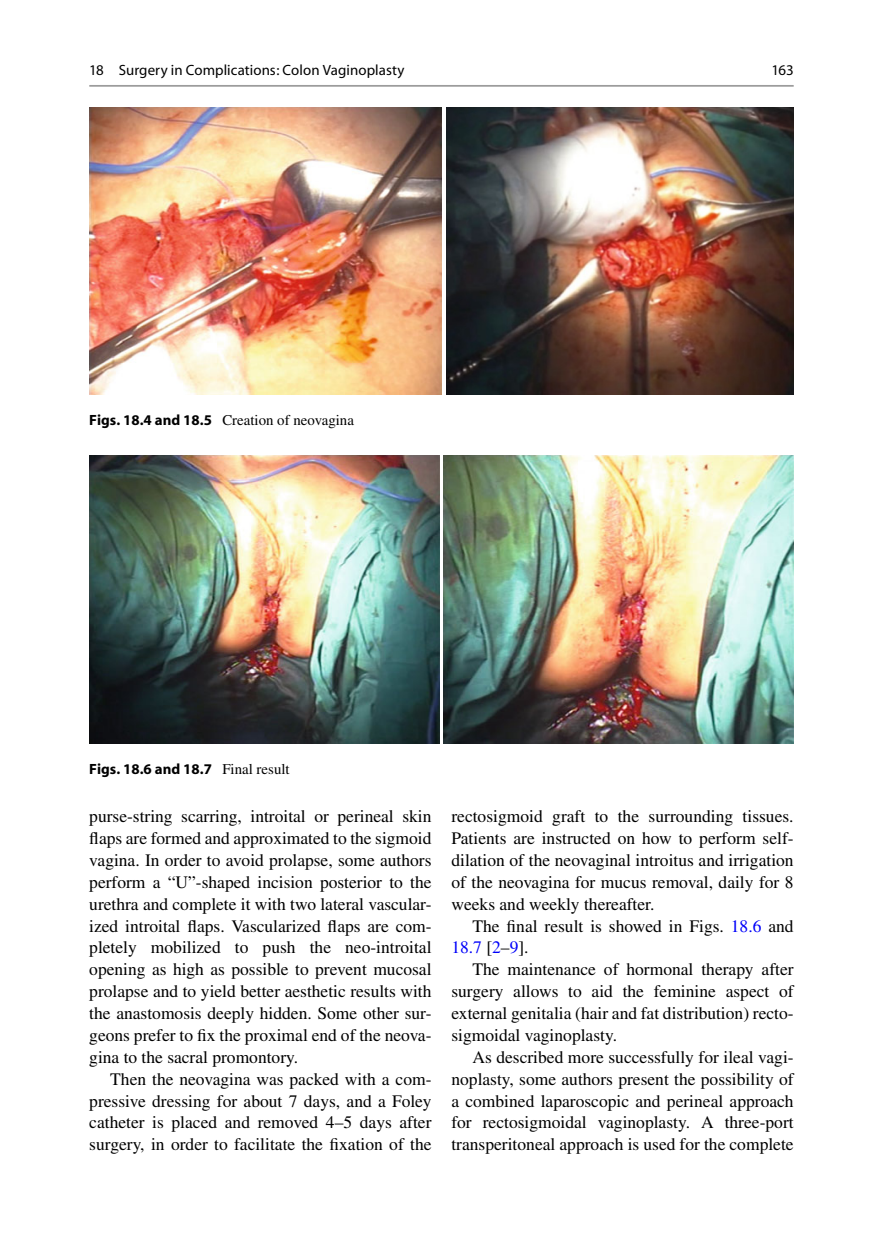
<style>
.page{position:relative;width:883px;height:1260px;background:#fff}
.page>*{position:absolute;margin:0;border:0;box-sizing:border-box;transform-origin:0 0}
.t1{font:17.5px/21.9px "Twsynp Times";color:#000;text-align:justify}
.t2{font:14.88px "Vfghml Myriad";letter-spacing:.005em;color:#000}
.t3{font:14.88px "Twsynp Times";color:#000}
.t4{font:700 14.88px "Txvnlg Myriad";color:#000}
.s1{font-family:"Txvnlg Myriad";font-weight:700}
.s2{font-family:"Twsynp Times";font-weight:400}
.s3{color:#0000fa}
</style>
<div class="page">
<img style="left:89px;top:107px;width:352px;height:287px">
<img style="left:446px;top:107px;width:348px;height:287px">
<img style="left:89px;top:456px;width:350px;height:287px">
<img style="left:444px;top:456px;width:350px;height:287px">
<hr style="left:89px;top:85px;width:705px;height:2px;background:#9c9c9c">
<p class="t2" style="left:89px;top:64px;width:317px">18 Surgery in Complications: Colon Vaginoplasty</p>
<p class="t2" style="left:772px;top:64px;width:24px">163</p>
<p class="t3" style="left:89px;top:415px;width:266px"><span class="s1">Figs. 18.4 and 18.5</span> Creation of neovagina</p>
<p class="t4" style="left:89px;top:764px;width:202px">Figs. 18.6 and 18.7 <span class="s2">Final result</span></p>
<p class="t1" style="left:89px;top:807px;width:344px">purse-string scarring, introital or perineal skin flaps are formed and approximated to the sigmoid vagina. In order to avoid prolapse, some authors perform a “U”-shaped incision posterior to the urethra and complete it with two lateral vascular&shy;ized introital flaps. Vascularized flaps are com&shy;pletely mobilized to push the neo-introital opening as high as possible to prevent mucosal prolapse and to yield better aesthetic results with the anastomosis deeply hidden. Some other sur&shy;geons prefer to fix the proximal end of the neova&shy;gina to the sacral promontory.</p>
<p class="t1" style="left:89px;top:1070px;width:344px;text-indent:21px">Then the neovagina was packed with a com&shy;pressive dressing for about 7 days, and a Foley catheter is placed and removed 4–5 days after surgery, in order to facilitate the fixation of the</p>
<p class="t1" style="left:451px;top:807px;width:344px">rectosigmoid graft to the surrounding tissues.<br>Patients are instructed on how to perform self&shy;dilation of the neovaginal introitus and irrigation of the neovagina for mucus removal, daily for 8 weeks and weekly thereafter.</p>
<p class="t1" style="left:451px;top:916px;width:344px;text-indent:21px">The final result is showed in Figs. <span class="s3">18.6</span> and<br><span class="s3">18.7</span> [ <span class="s3">2</span> – <span class="s3">9</span> ].</p>
<p class="t1" style="left:451px;top:960px;width:344px;text-indent:21px">The maintenance of hormonal therapy after surgery allows to aid the feminine aspect of external genitalia (hair and fat distribution) recto&shy;sigmoidal vaginoplasty.</p>
<p class="t1" style="left:451px;top:1048px;width:344px;text-indent:21px">As described more successfully for ileal vagi&shy;noplasty, some authors present the possibility of a combined laparoscopic and perineal approach for rectosigmoidal vaginoplasty. A three-port transperitoneal approach is used for the complete</p>
</div>
